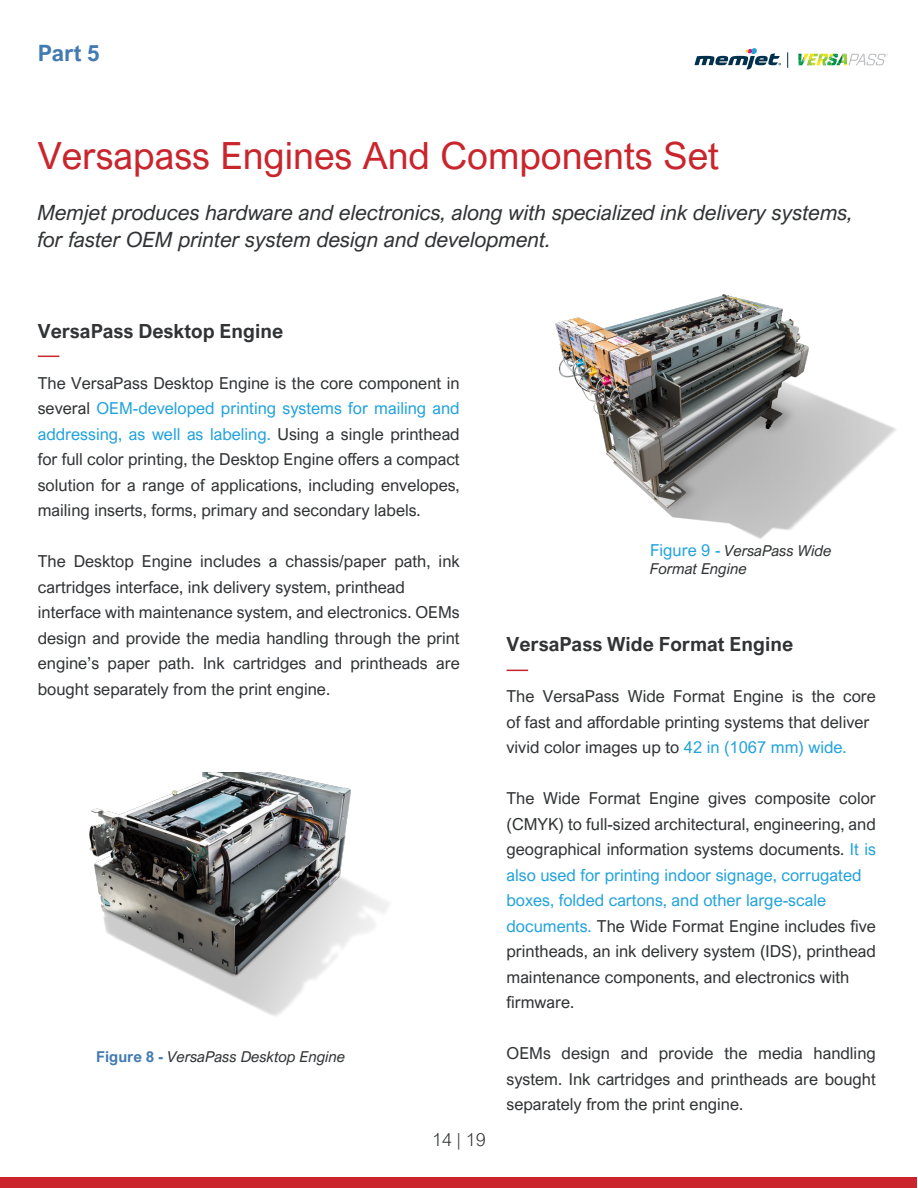
<style>
.page{position:relative;width:918px;height:1188px;background:#fff}
.page>*{position:absolute;margin:0;border:0;box-sizing:border-box;transform-origin:0 0}
.t1{font:37.5px "Arial Nova";color:#c9252c}
.t2{font:700 22.5px "Arial Nova";color:#427bb1}
.t3{font:italic 21px/27px "Arial Nova";color:#313335}
.t4{font:700 19.5px "Arial Nova";color:#313335}
.t5{font:300 18px "Arial Nova";color:#313335}
.t6{font:16.5px/25.5px "Arial Nova";color:#313335;text-align:justify}
.t7{font:16.5px "Arial Nova";color:#23a3dc}
.t8{font:italic 15px "Arial Nova";color:#313335}
.s1{color:#23a3dc}
.s2{font-weight:700;font-style:normal;color:#427bb1}
.s3{font-style:normal;font-size:16.5px;color:#23a3dc}
</style>
<div class="page">
<div style="left:1px;top:1178px;width:916px;height:10px;background:#cb242d"></div>
<svg style="left:38px;top:356px;width:21px;height:1px"></svg>
<svg style="left:507px;top:670px;width:21px;height:1px"></svg>
<img style="left:89px;top:773px;width:300px;height:243px">
<img style="left:555px;top:294px;width:341px;height:245px">
<svg style="left:694px;top:48px;width:87px;height:22px"></svg>
<svg style="left:787px;top:52px;width:1px;height:16px"></svg>
<svg style="left:798px;top:54px;width:90px;height:12px"></svg>
<p class="t2" style="left:38px;top:40px;width:64px">Part 5</p>
<p class="t1" style="left:38px;top:134px;width:683px">Versapass Engines And Components Set</p>
<p class="t3" style="left:38px;top:199px;width:817px">Memjet produces hardware and electronics, along with specialized ink delivery systems, for faster OEM printer system design and development.</p>
<p class="t4" style="left:38px;top:319px;width:247px">VersaPass Desktop Engine</p>
<p class="t6" style="left:38px;top:370px;width:423px">The VersaPass Desktop Engine is the core component in several <span class="s1">OEM-developed printing systems for mailing and addressing, as well as labeling.</span> Using a single printhead for full color printing, the Desktop Engine offers a compact solution for a range of applications, including envelopes, mailing inserts, forms, primary and secondary labels.</p>
<p class="t6" style="left:38px;top:549px;width:423px">The Desktop Engine includes a chassis/paper path, ink cartridges interface, ink delivery system, printhead</p>
<p class="t6" style="left:38px;top:600px;width:423px">interface with maintenance system, and electronics. OEMs design and provide the media handling through the print engine’s paper path. Ink cartridges and printheads are bought separately from the print engine.</p>
<p class="t8" style="left:96px;top:1048px;width:251px"><span class="s2">Figure 8 -</span> VersaPass Desktop Engine</p>
<p class="t5" style="left:432px;top:1129px;width:55px">14 | 19</p>
<p class="t8" style="left:650px;top:542px;width:183px"><span class="s3">Figure 9 -</span> VersaPass Wide</p>
<p class="t8" style="left:650px;top:560px;width:98px">Format Engine</p>
<p class="t4" style="left:507px;top:633px;width:288px">VersaPass Wide Format Engine</p>
<p class="t6" style="left:507px;top:684px;width:371px">The VersaPass Wide Format Engine is the core of fast and affordable printing systems that deliver</p>
<p class="t6" style="left:507px;top:735px;width:342px">vivid color images up to <span class="s1">42 in (1067 mm) wide.</span></p>
<p class="t6" style="left:507px;top:786px;width:371px">The Wide Format Engine gives composite color (CMYK) to full-sized architectural, engineering, and geographical information systems documents. <span class="s1">It is also used for printing indoor signage, corrugated</span></p>
<p class="t7" style="left:507px;top:891px;width:321px">boxes, folded cartons, and other large-scale</p>
<p class="t6" style="left:507px;top:913px;width:371px"><span class="s1">documents.</span> The Wide Format Engine includes five printheads, an ink delivery system (IDS), printhead maintenance components, and electronics with</p>
<p class="t6" style="left:507px;top:990px;width:69px">firmware.</p>
<p class="t6" style="left:507px;top:1041px;width:371px">OEMs design and provide the media handling system. Ink cartridges and printheads are bought separately from the print engine.</p>
</div>
